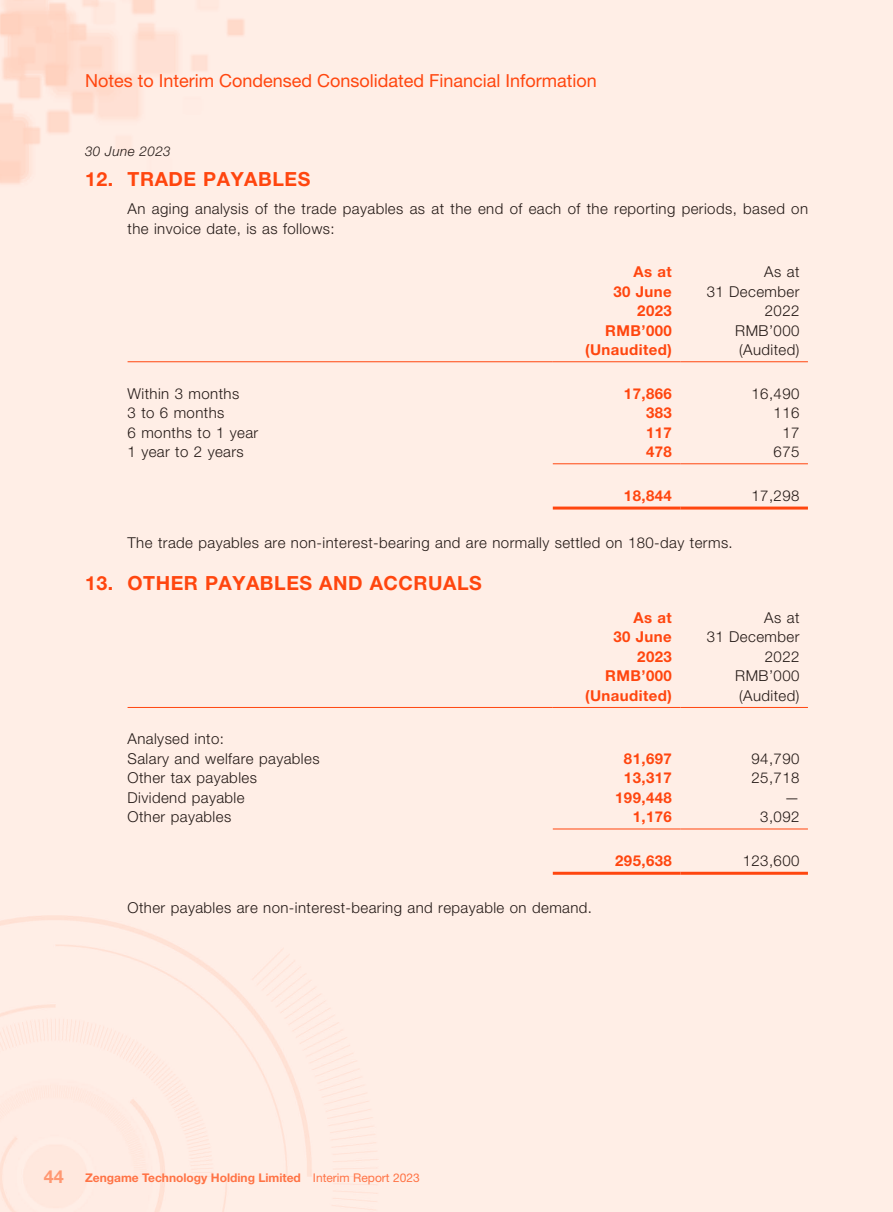
<style>
.page{position:relative;width:893px;height:1212px;background:#fff}
.page>*{position:absolute;margin:0;border:0;box-sizing:border-box;transform-origin:0 0}
.t1{font:700 19.5px "Helvetica Neue LT Std";letter-spacing:.03em;color:#ff460f}
.t2{font:18px "Helvetica Neue LT Std";color:#ff460f}
.t3{font:300 15px/19.5px "Helvetica Neue LT Std";letter-spacing:.03em;color:#231916}
.t4{font:700 15px/19.5px "Helvetica Neue LT Std";letter-spacing:.03em;color:#ff460f;text-align:right}
.t5{font:italic 300 13.5px "Helvetica Neue LT Std";letter-spacing:.03em;color:#231916}
.t6{font:700 12px "Helvetica Neue LT Std";color:#ff7345}
.s1{font-size:18px;color:#ff9872}
.s2{font-weight:400}
</style>
<div class="page">
<hr style="left:128px;top:361px;width:425px;height:1px;background:#ff460f">
<hr style="left:553px;top:361px;width:127px;height:1px;background:#ff460f">
<hr style="left:680px;top:361px;width:128px;height:1px;background:#ff460f">
<hr style="left:553px;top:463px;width:127px;height:1px;background:#ff460f">
<hr style="left:680px;top:463px;width:128px;height:1px;background:#ff460f">
<hr style="left:553px;top:506px;width:127px;height:3px;background:#ff460f">
<hr style="left:680px;top:506px;width:128px;height:3px;background:#ff460f">
<hr style="left:128px;top:707px;width:425px;height:1px;background:#ff460f">
<hr style="left:553px;top:707px;width:127px;height:1px;background:#ff460f">
<hr style="left:680px;top:707px;width:128px;height:1px;background:#ff460f">
<hr style="left:553px;top:828px;width:127px;height:1px;background:#ff460f">
<hr style="left:680px;top:828px;width:128px;height:1px;background:#ff460f">
<hr style="left:553px;top:872px;width:127px;height:3px;background:#ff460f">
<hr style="left:680px;top:872px;width:128px;height:3px;background:#ff460f">
<p class="t2" style="left:85px;top:70px;width:513px">Notes to Interim Condensed Consolidated Financial Information</p>
<p class="t5" style="left:85px;top:143px;width:87px">30 June 2023</p>
<h1 class="t1" style="left:85px;top:167px;width:227px">12. TRADE PAYABLES</h1>
<p class="t3" style="left:128px;top:199px;width:682px">An aging analysis of the trade payables as at the end of each of the reporting periods, based on the invoice date, is as follows:</p>
<p class="t4" style="left:613px;top:262px;width:60px">As at<br>30 June</p>
<p class="t3" style="left:707px;top:262px;width:94px;text-align:right">As at<br>31 December</p>
<p class="t4" style="left:637px;top:301px;width:36px">2023</p>
<p class="t3" style="left:765px;top:301px;width:36px">2022</p>
<p class="t4" style="left:605px;top:320px;width:68px">RMB’000</p>
<p class="t3" style="left:735px;top:320px;width:66px">RMB’000</p>
<p class="t4" style="left:585px;top:340px;width:88px">(Unaudited)</p>
<p class="t3" style="left:739px;top:340px;width:62px">(Audited)</p>
<p class="t3" style="left:128px;top:383px;width:113px">Within 3 months</p>
<p class="t4" style="left:624px;top:383px;width:49px">17,866</p>
<p class="t3" style="left:751px;top:383px;width:49px">16,490</p>
<p class="t3" style="left:128px;top:403px;width:98px">3 to 6 months</p>
<p class="t4" style="left:646px;top:403px;width:27px">383</p>
<p class="t3" style="left:774px;top:403px;width:27px">116</p>
<p class="t3" style="left:128px;top:422px;width:132px">6 months to 1 year</p>
<p class="t4" style="left:646px;top:422px;width:27px">117</p>
<p class="t3" style="left:782px;top:422px;width:19px">17</p>
<p class="t3" style="left:128px;top:442px;width:118px">1 year to 2 years</p>
<p class="t4" style="left:646px;top:442px;width:27px">478</p>
<p class="t3" style="left:774px;top:442px;width:27px">675</p>
<p class="t4" style="left:624px;top:485px;width:49px">18,844</p>
<p class="t3" style="left:751px;top:485px;width:49px">17,298</p>
<p class="t3" style="left:128px;top:532px;width:607px">The trade payables are non-interest-bearing and are normally settled on 180-day terms.</p>
<h1 class="t1" style="left:85px;top:571px;width:398px">13. OTHER PAYABLES AND ACCRUALS</h1>
<p class="t4" style="left:613px;top:607px;width:60px">As at<br>30 June</p>
<p class="t3" style="left:707px;top:607px;width:94px;text-align:right">As at<br>31 December</p>
<p class="t4" style="left:637px;top:646px;width:36px">2023</p>
<p class="t3" style="left:765px;top:646px;width:36px">2022</p>
<p class="t4" style="left:605px;top:666px;width:68px">RMB’000</p>
<p class="t3" style="left:735px;top:666px;width:66px">RMB’000</p>
<p class="t4" style="left:585px;top:685px;width:88px">(Unaudited)</p>
<p class="t3" style="left:739px;top:685px;width:62px">(Audited)</p>
<p class="t3" style="left:128px;top:729px;width:193px">Analysed into:<br>Salary and welfare payables</p>
<p class="t4" style="left:624px;top:748px;width:49px">81,697</p>
<p class="t3" style="left:751px;top:748px;width:49px">94,790</p>
<p class="t3" style="left:128px;top:768px;width:131px">Other tax payables</p>
<p class="t4" style="left:624px;top:768px;width:49px">13,317</p>
<p class="t3" style="left:751px;top:768px;width:49px">25,718</p>
<p class="t3" style="left:128px;top:787px;width:119px">Dividend payable</p>
<p class="t4" style="left:615px;top:787px;width:58px">199,448</p>
<p class="t3" style="left:784px;top:787px;width:16px">—</p>
<p class="t3" style="left:128px;top:807px;width:105px">Other payables</p>
<p class="t4" style="left:633px;top:807px;width:41px">1,176</p>
<p class="t3" style="left:760px;top:807px;width:41px">3,092</p>
<p class="t4" style="left:615px;top:850px;width:58px">295,638</p>
<p class="t3" style="left:743px;top:850px;width:58px">123,600</p>
<p class="t3" style="left:128px;top:897px;width:466px">Other payables are non-interest-bearing and repayable on demand.</p>
<p class="t6" style="left:44px;top:1170px;width:377px"><span class="s1">44</span> Zengame Technology Holding Limited <span class="s2">Interim Report 2023</span></p>
</div>
